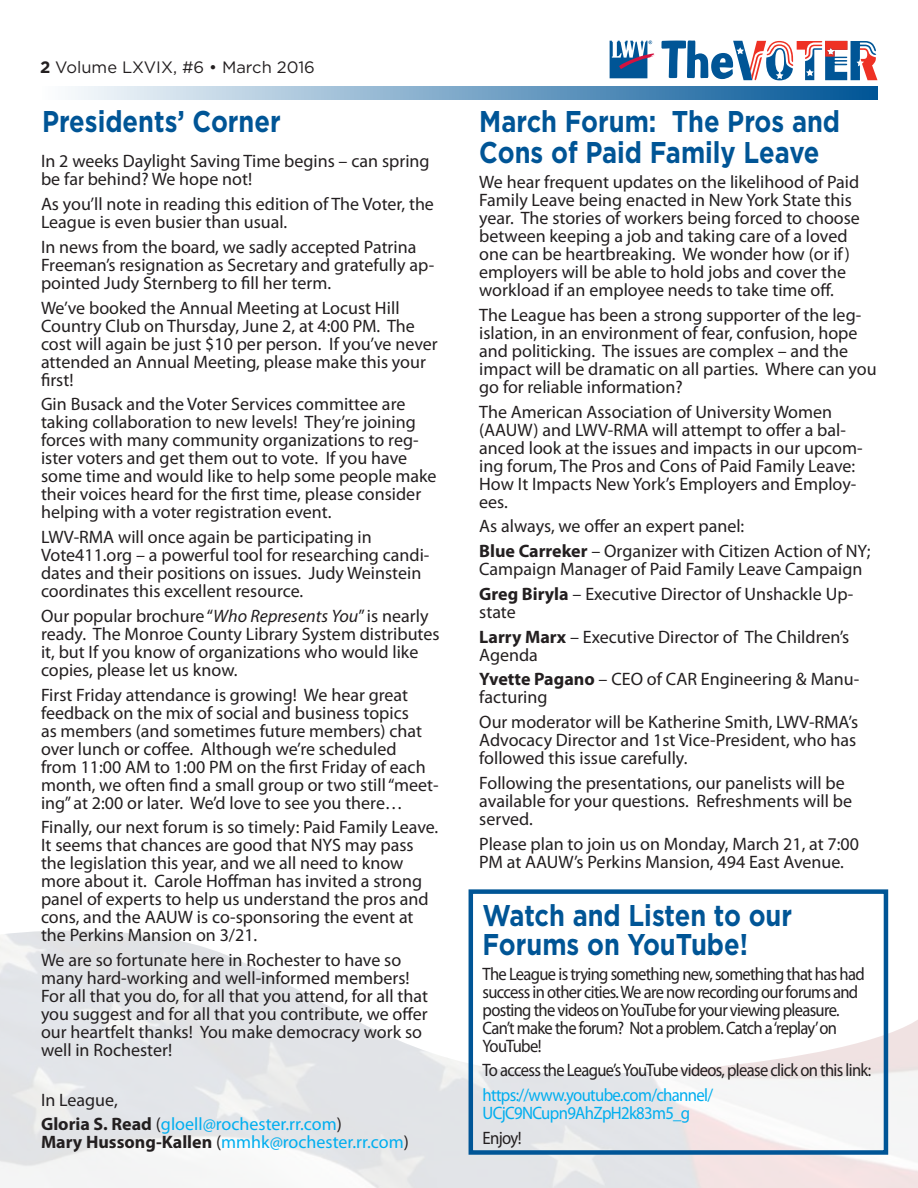
<style>
.page{position:relative;width:918px;height:1188px;background:#fff}
.page>*{position:absolute;margin:0;border:0;box-sizing:border-box;transform-origin:0 0}
.t1{font:700 30px/28.5px "Gotham";color:#005596;scale:.85 1}
.t2{font:18px/18px "Myriad Pro";color:#231f20}
.t3{font:18px/18px "Myriad Pro";letter-spacing:-.04em;color:#231f20;scale:.92 1}
.t4{font:18px/24.8px "Myriad Pro";color:#00aeef}
.t5{font:18px/18px "Myriad Pro";letter-spacing:-.04em;color:#00aeef;scale:.93 1}
.t6{font:18px "Myriad Pro";color:#231f20;scale:.93 1}
.t7{font:16.5px "Gotham";color:#231f20}
.s1{font-weight:700}
.s2{font-style:italic}
.s3{color:#231f20}
.s4{font-weight:700;color:#231f20}
</style>
<div class="page">
<svg style="left:71px;top:87px;width:807px;height:13px;background:#79a6c8"></svg>
<svg style="left:662px;top:40px;width:216px;height:40px"></svg>
<svg style="left:610px;top:40px;width:44px;height:38px"></svg>
<div style="left:469px;top:889px;width:419px;height:266px;border:4px solid #005596"></div>
<p class="t7" style="left:40px;top:56px;width:276px"><span class="s1">2</span> Volume LXVIX, #6 • March 2016</p>
<h1 class="t1" style="left:42px;top:107px;width:282px">Presidents’ Corner</h1>
<p class="t2" style="left:41px;top:152px;width:390px">In 2 weeks Daylight Saving Time begins – can spring be far behind? We hope not!</p>
<p class="t2" style="left:41px;top:195px;width:394px">As you’ll note in reading this edition of The Voter, the<br>League is even busier than usual.</p>
<p class="t2" style="left:41px;top:238px;width:395px">In news from the board, we sadly accepted Patrina<br>Freeman’s resignation as Secretary and gratefully ap&shy;pointed Judy Sternberg to fill her term.</p>
<p class="t2" style="left:41px;top:298px;width:398px">We’ve booked the Annual Meeting at Locust Hill Country Club on Thursday, June 2, at 4:00 PM. The cost will again be just $10 per person. If you’ve never attended an Annual Meeting, please make this your first!</p>
<p class="t2" style="left:41px;top:395px;width:397px">Gin Busack and the Voter Services committee are taking collaboration to new levels! They’re joining forces with many community organizations to reg&shy;ister voters and get them out to vote. If you have some time and would like to help some people make their voices heard for the first time, please consider helping with a voter registration event.</p>
<p class="t2" style="left:41px;top:528px;width:390px">LWV-RMA will once again be participating in Vote411.org – a powerful tool for researching candi&shy;dates and their positions on issues. Judy Weinstein coordinates this excellent resource.</p>
<p class="t2" style="left:41px;top:607px;width:400px">Our popular brochure “<span class="s2">Who Represents You</span>” is nearly ready. The Monroe County Library System distributes it, but If you know of organizations who would like copies, please let us know.</p>
<p class="t2" style="left:41px;top:685px;width:399px">First Friday attendance is growing! We hear great feedback on the mix of social and business topics<br>as members (and sometimes future members) chat over lunch or coffee. Although we’re scheduled<br>from 11:00 AM to 1:00 PM on the first Friday of each month, we often find a small group or two still “meet&shy;ing” at 2:00 or later. We’d love to see you there…</p>
<p class="t2" style="left:41px;top:818px;width:399px">Finally, our next forum is so timely: Paid Family Leave.<br>It seems that chances are good that NYS may pass the legislation this year, and we all need to know more about it. Carole Hoffman has invited a strong panel of experts to help us understand the pros and cons, and the AAUW is co-sponsoring the event at the Perkins Mansion on 3/21.</p>
<p class="t2" style="left:41px;top:951px;width:389px">We are so fortunate here in Rochester to have so many hard-working and well-informed members!<br>For all that you do, for all that you attend, for all that you suggest and for all that you contribute, we offer our heartfelt thanks! You make democracy work so well in Rochester!</p>
<p class="t4" style="left:41px;top:1087px;width:302px"><span class="s3">In League,<br></span><span class="s4">Gloria S. Read</span> <span class="s3">(</span>gloell@rochester.rr.com<span class="s3">)</span></p>
<p class="t4" style="left:41px;top:1130px;width:369px"><span class="s4">Mary Hussong-Kallen</span> <span class="s3">(</span>mmhk@rochester.rr.com<span class="s3">)</span></p>
<h1 class="t1" style="left:479px;top:105px;width:426px;line-height:31.5px">March Forum: The Pros and<br>Cons of Paid Family Leave</h1>
<p class="t2" style="left:479px;top:173px;width:382px">We hear frequent updates on the likelihood of Paid Family Leave being enacted in New York State this year. The stories of workers being forced to choose between keeping a job and taking care of a loved one can be heartbreaking. We wonder how (or if) employers will be able to hold jobs and cover the workload if an employee needs to take time off.</p>
<p class="t2" style="left:479px;top:306px;width:399px">The League has been a strong supporter of the leg&shy;islation, in an environment of fear, confusion, hope and politicking. The issues are complex – and the impact will be dramatic on all parties. Where can you go for reliable information?</p>
<p class="t2" style="left:479px;top:402px;width:385px">The American Association of University Women (AAUW) and LWV-RMA will attempt to offer a bal&shy;anced look at the issues and impacts in our upcom&shy;ing forum, The Pros and Cons of Paid Family Leave:<br>How It Impacts New York’s Employers and Employ&shy;ees.</p>
<p class="t2" style="left:479px;top:514px;width:393px;line-height:24.8px">As always, we offer an expert panel:<br><span class="s1">Blue Carreker</span> – Organizer with Citizen Action of NY;</p>
<p class="t2" style="left:479px;top:557px;width:385px;line-height:24.8px">Campaign Manager of Paid Family Leave Campaign<br><span class="s1">Greg Biryla</span> – Executive Director of Unshackle Up-</p>
<p class="t2" style="left:479px;top:599px;width:372px;line-height:24.8px">state<br><span class="s1">Larry Marx</span> – Executive Director of The Children’s</p>
<p class="t2" style="left:479px;top:642px;width:382px;line-height:24.8px">Agenda<br><span class="s1">Yvette Pagano</span> – CEO of CAR Engineering &amp; Manu-</p>
<p class="t2" style="left:479px;top:685px;width:380px;line-height:24.8px">facturing<br>Our moderator will be Katherine Smith, LWV-RMA’s</p>
<p class="t2" style="left:479px;top:731px;width:379px">Advocacy Director and 1st Vice-President, who has followed this issue carefully.</p>
<p class="t2" style="left:479px;top:774px;width:374px">Following the presentations, our panelists will be available for your questions. Refreshments will be served.</p>
<p class="t2" style="left:479px;top:834px;width:381px">Please plan to join us on Monday, March 21, at 7:00<br>PM at AAUW’s Perkins Mansion, 494 East Avenue.</p>
<h1 class="t1" style="left:483px;top:901px;width:366px">Watch and Listen to our<br>Forums on YouTube!</h1>
<p class="t3" style="left:483px;top:964px;width:417px">The League is trying something new, something that has had success in other cities. We are now recording our forums and posting the videos on YouTube for your viewing pleasure.<br>Can’t make the forum? Not a problem. Catch a ‘replay’on YouTube!</p>
<p class="t3" style="left:483px;top:1061px;width:424px">To access the League’s YouTube videos, please click on this link:</p>
<p class="t5" style="left:483px;top:1086px;width:250px">https://www.youtube.com/channel/<br>UCjC9NCupn9AhZpH2k83m5_g</p>
<p class="t6" style="left:483px;top:1127px;width:43px">Enjoy!</p>
</div>
